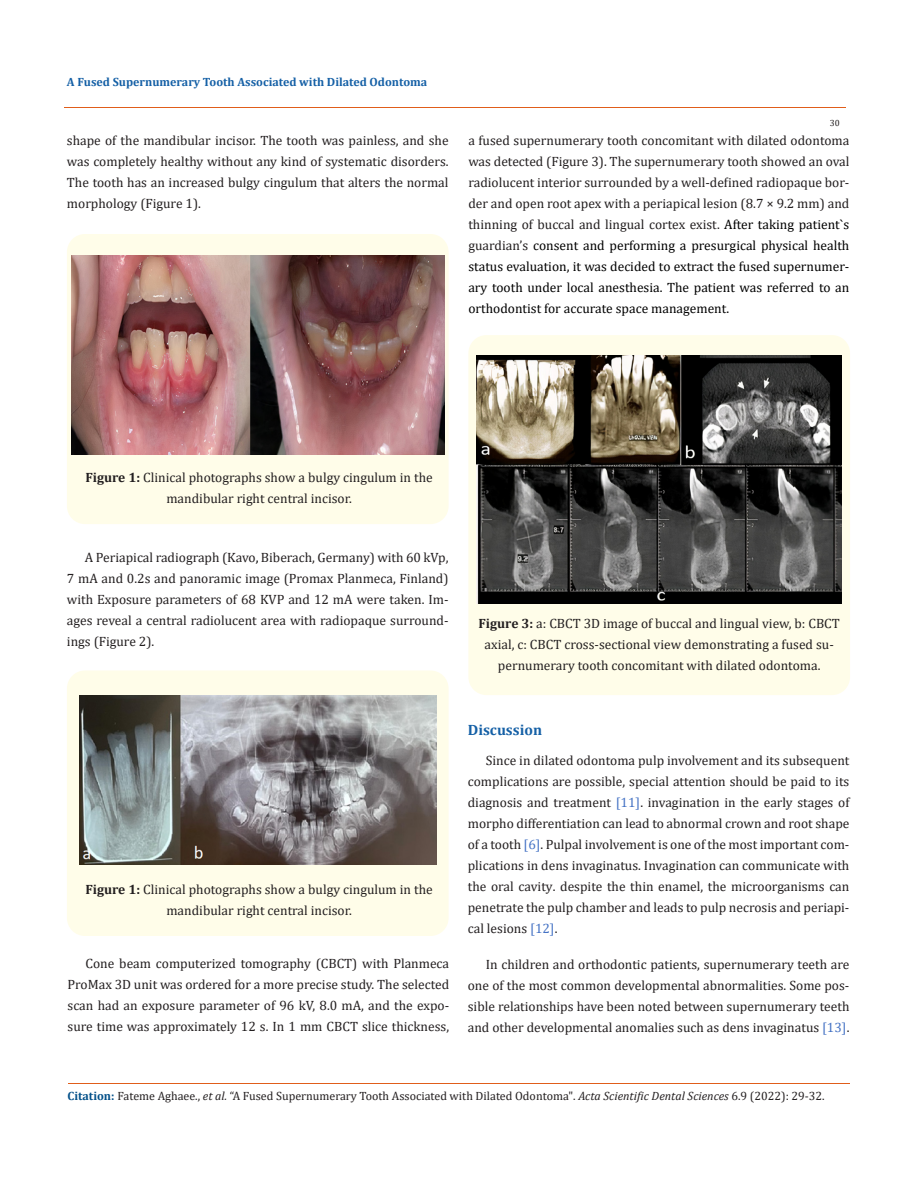
<style>
.page{position:relative;width:917px;height:1188px;background:#fff}
.page>*{position:absolute;margin:0;border:0;box-sizing:border-box;transform-origin:0 0}
.t1{font:700 15px "Cambria";color:#1560a6}
.t2{font:13.5px/21px "Cambria";color:#231f20;text-align:justify}
.t3{font:12px "Cambria";color:#231f20}
.t4{font:700 12px "Cambria";color:#1560a6}
.t5{font:9px "Cambria";color:#231f20}
.s1{color:#000}
.s2{font-weight:700}
.s3{color:#4472c4}
.s4{font-weight:700;color:#035089}
.s5{font-style:italic}
</style>
<div class="page">
<div style="left:67px;top:670px;width:381px;height:266px;background:#fffde9;border-radius:18px"></div>
<img style="left:80px;top:695px;width:356px;height:169px">
<hr style="left:64px;top:108px;width:781px;height:1px;background:#e05d1a">
<hr style="left:68px;top:1083px;width:781px;height:1px;background:#e05d1a">
<div style="left:67px;top:234px;width:381px;height:290px;background:#fffde9;border-radius:18px"></div>
<img style="left:71px;top:256px;width:374px;height:198px">
<div style="left:468px;top:335px;width:382px;height:360px;background:#fffde9;border-radius:18px"></div>
<img style="left:476px;top:355px;width:365px;height:248px">
<p class="t4" style="left:67px;top:73px;width:362px">A Fused Supernumerary Tooth Associated with Dilated Odontoma</p>
<p class="t5" style="left:829px;top:118px;width:11px">30</p>
<p class="t2" style="left:67px;top:130px;width:383px">shape of the mandibular incisor. The tooth was painless, and she was completely healthy without any kind of systematic disorders.<br>The tooth has an increased bulgy cingulum that alters the normal morphology (Figure 1).</p>
<p class="t2" style="left:468px;top:130px;width:382px">a fused supernumerary tooth concomitant with dilated odontoma was detected (Figure 3). The supernumerary tooth showed an oval radiolucent interior surrounded by a well-defined radiopaque bor&shy;der and open root apex with a periapical lesion (8.7 × 9.2 mm) and thinning of buccal and lingual cortex exist. <span class="s1">After taking patient`s </span>guardian’s <span class="s1">consent and performing a presurgical physical health status evaluation, it was decided to extract the fused supernumer&shy;ary tooth under local anesthesia. The patient was referred to an orthodontist for accurate space management.</span></p>
<p class="t2" style="left:85px;top:466px;width:349px;text-align:center"><span class="s2">Figure 1:</span> Clinical photographs show a bulgy cingulum in the mandibular right central incisor.</p>
<p class="t2" style="left:67px;top:546px;width:383px;text-indent:18px">A Periapical radiograph (Kavo<span class="s1">,</span> Biberach, Germany) with 60 kVp, 7 mA and 0.2s and panoramic image (Promax Planmeca, Finland) with Exposure parameters of 68 KVP and 12 mA were taken. Im&shy;ages reveal a central radiolucent area with radiopaque surround&shy;ings (Figure 2).</p>
<p class="t2" style="left:478px;top:612px;width:363px;text-align:center"><span class="s2">Figure 3:</span> a: CBCT 3D image of buccal and lingual view, b: CBCT axial, c: CBCT cross-sectional view demonstrating a fused su&shy;pernumerary tooth concomitant with dilated odontoma.</p>
<p class="t2" style="left:85px;top:879px;width:349px;text-align:center"><span class="s2">Figure 1:</span> Clinical photographs show a bulgy cingulum in the mandibular right central incisor.</p>
<p class="t2" style="left:68px;top:953px;width:383px;text-indent:18px">Cone beam computerized tomography (CBCT) with Planmeca ProMax 3D unit was ordered for a more precise study. The selected scan had an exposure parameter of 96 kV, 8.0 mA, and the expo&shy;sure time was approximately 12 s. In 1 mm CBCT slice thickness,</p>
<p class="t1" style="left:468px;top:719px;width:76px">Discussion</p>
<p class="t2" style="left:468px;top:750px;width:383px;text-indent:18px">Since in dilated odontoma pulp involvement and its subsequent complications are possible, special attention should be paid to its diagnosis and treatment <span class="s3">[11]</span>. invagination in the early stages of morpho differentiation can lead to abnormal crown and root shape of a tooth <span class="s3">[6]</span>. Pulpal involvement is one of the most important com&shy;plications in dens invaginatus. Invagination can communicate with the oral cavity. despite the thin enamel, the microorganisms can penetrate the pulp chamber and leads to pulp necrosis and periapi&shy;cal lesions <span class="s3">[12]</span>.</p>
<p class="t2" style="left:468px;top:954px;width:383px;text-indent:18px">In children and orthodontic patients, supernumerary teeth are one of the most common developmental abnormalities. Some pos&shy;sible relationships have been noted between supernumerary teeth and other developmental anomalies such as dens invaginatus <span class="s3">[13]</span>.</p>
<p class="t3" style="left:68px;top:1089px;width:758px"><span class="s4">Citation:</span> Fateme Aghaee., <span class="s5">et al.</span> “A Fused Supernumerary Tooth Associated with Dilated Odontoma". <span class="s5">Acta Scientific Dental Sciences</span> 6.9 (2022): 29-32.</p>
</div>
